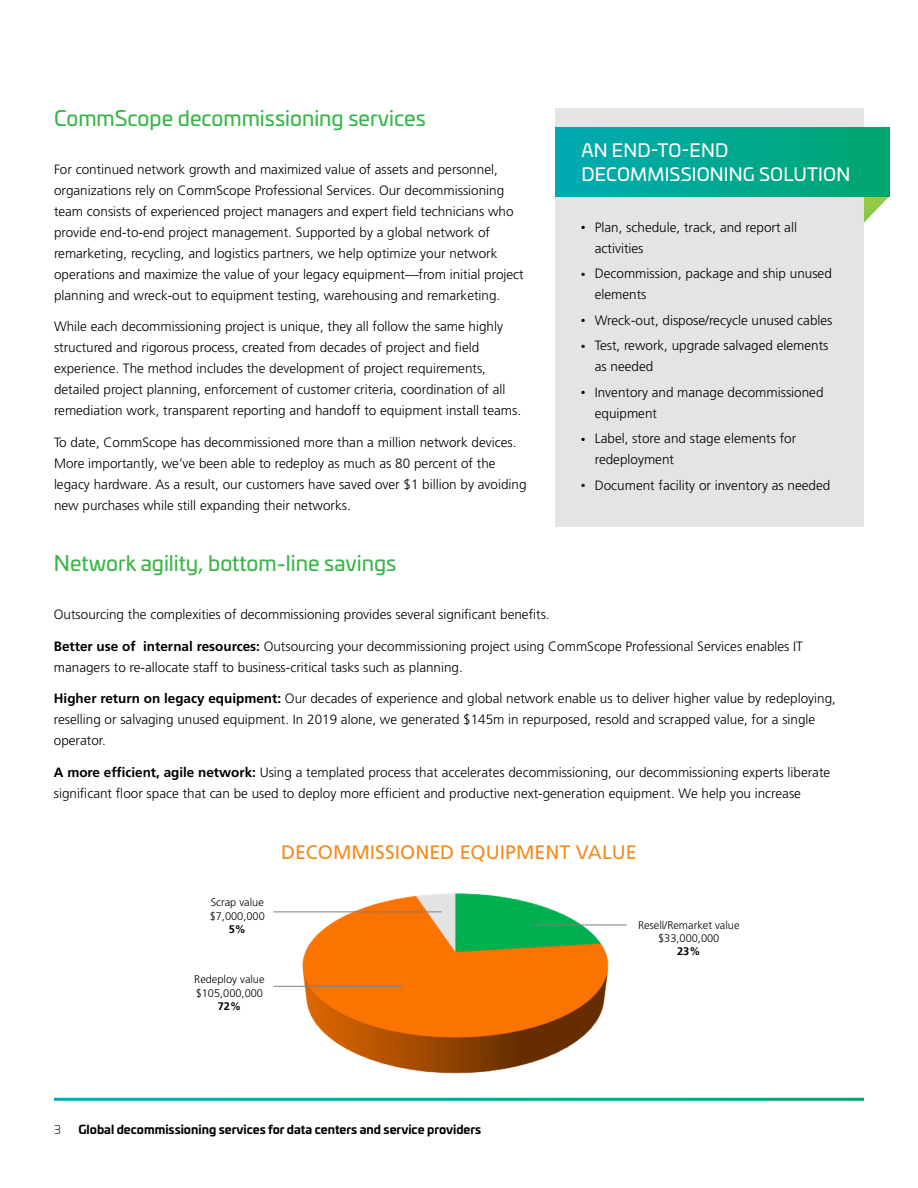
<style>
.page{position:relative;width:918px;height:1188px;background:#fff}
.page>*{position:absolute;margin:0;border:0;box-sizing:border-box;transform-origin:0 0}
.t1{font:21px "Univia Pro";color:#39b54a}
.t2{font:19.5px "Frutiger LT Pro";color:#f68b1f}
.t3{font:18px/24px "Univia Pro";letter-spacing:.01em;color:#fff}
.t4{font:300 13.5px/21px "Frutiger LT Pro";color:#000}
.t5{font:700 12px "Univia Pro";color:#000}
.t6{font:300 12px "Univia Pro";color:#000}
.t7{font:300 10.95px/13.2px "Frutiger LT Pro";color:#000}
.t8{font:700 10.95px "Frutiger LT Pro";color:#000}
.s1{font-weight:700}
</style>
<div class="page">
<svg style="left:864px;top:196px;width:25px;height:27px"></svg>
<div style="left:555px;top:109px;width:309px;height:418px;background:#e1e2e3"></div>
<div style="left:555px;top:127px;width:334px;height:69px;background:linear-gradient(to right,#00aab4,#00a76e)"></div>
<img style="left:273px;top:893px;width:354px;height:181px">
<hr style="left:274px;top:986px;width:128px;height:1px;background:#7f7f7f">
<hr style="left:531px;top:925px;width:96px;height:1px;background:#7f7f7f">
<hr style="left:274px;top:912px;width:168px;height:1px;background:#7f7f7f">
<h1 class="t1" style="left:54px;top:102px;width:373px">CommScope decommissioning services</h1>
<p class="t4" style="left:54px;top:159px;width:471px">For continued network growth and maximized value of assets and personnel, organizations rely on CommScope Professional Services. Our decommissioning team consists of experienced project managers and expert field technicians who provide end-to-end project management. Supported by a global network of remarketing, recycling, and logistics partners, we help optimize your network operations and maximize the value of your legacy equipment—from initial project planning and wreck-out to equipment testing, warehousing and remarketing.</p>
<p class="t4" style="left:54px;top:316px;width:469px">While each decommissioning project is unique, they all follow the same highly structured and rigorous process, created from decades of project and field experience. The method includes the development of project requirements, detailed project planning, enforcement of customer criteria, coordination of all remediation work, transparent reporting and handoff to equipment install teams.</p>
<p class="t4" style="left:54px;top:432px;width:474px">To date, CommScope has decommissioned more than a million network devices.<br>More importantly, we’ve been able to redeploy as much as 80 percent of the legacy hardware. As a result, our customers have saved over $1 billion by avoiding new purchases while still expanding their networks.</p>
<h3 class="t3" style="left:581px;top:137px;width:270px">AN END-TO-END<br>DECOMMISSIONING SOLUTION</h3>
<p class="t4" style="left:595px;top:216px;width:204px;text-indent:-14px">• Plan, schedule, track, and report all activities</p>
<p class="t4" style="left:595px;top:263px;width:239px;text-indent:-14px">• Decommission, package and ship unused elements</p>
<p class="t4" style="left:581px;top:309px;width:253px">• Wreck-out, dispose/recycle unused cables</p>
<p class="t4" style="left:595px;top:335px;width:235px;text-indent:-14px">• Test, rework, upgrade salvaged elements as needed</p>
<p class="t4" style="left:595px;top:381px;width:230px;text-indent:-14px">• Inventory and manage decommissioned equipment</p>
<p class="t4" style="left:595px;top:428px;width:203px;text-indent:-14px">• Label, store and stage elements for redeployment</p>
<p class="t4" style="left:581px;top:474px;width:251px">• Document facility or inventory as needed</p>
<h1 class="t1" style="left:54px;top:548px;width:344px">Network agility, bottom-line savings</h1>
<p class="t4" style="left:54px;top:604px;width:497px">Outsourcing the complexities of decommissioning provides several significant benefits.</p>
<p class="t4" style="left:54px;top:636px;width:751px"><span class="s1">Better use of internal resources:</span> Outsourcing your decommissioning project using CommScope Professional Services enables IT managers to re-allocate staff to business-critical tasks such as planning.</p>
<p class="t4" style="left:54px;top:688px;width:784px"><span class="s1">Higher return on legacy equipment:</span> Our decades of experience and global network enable us to deliver higher value by redeploying, reselling or salvaging unused equipment. In 2019 alone, we generated $145m in repurposed, resold and scrapped value, for a single operator.</p>
<p class="t4" style="left:54px;top:762px;width:778px"><span class="s1">A more efficient, agile network:</span> Using a templated process that accelerates decommissioning, our decommissioning experts liberate significant floor space that can be used to deploy more efficient and productive next-generation equipment. We help you increase</p>
<p class="t7" style="left:210px;top:896px;width:57px">Scrap value $7,000,000</p>
<p class="t8" style="left:229px;top:923px;width:19px">5%</p>
<p class="t7" style="left:194px;top:973px;width:72px">Redeploy value $105,000,000</p>
<p class="t8" style="left:218px;top:1000px;width:25px">72%</p>
<h2 class="t2" style="left:281px;top:841px;width:357px">DECOMMISSIONED EQUIPMENT VALUE</h2>
<p class="t7" style="left:638px;top:919px;width:103px;text-align:center">Resell/Remarket value $33,000,000</p>
<p class="t8" style="left:677px;top:945px;width:25px">23%</p>
<p class="t6" style="left:54px;top:1121px;width:8px">3</p>
<p class="t5" style="left:78px;top:1120px;width:404px">Global decommissioning services for data centers and service providers</p>
</div>
